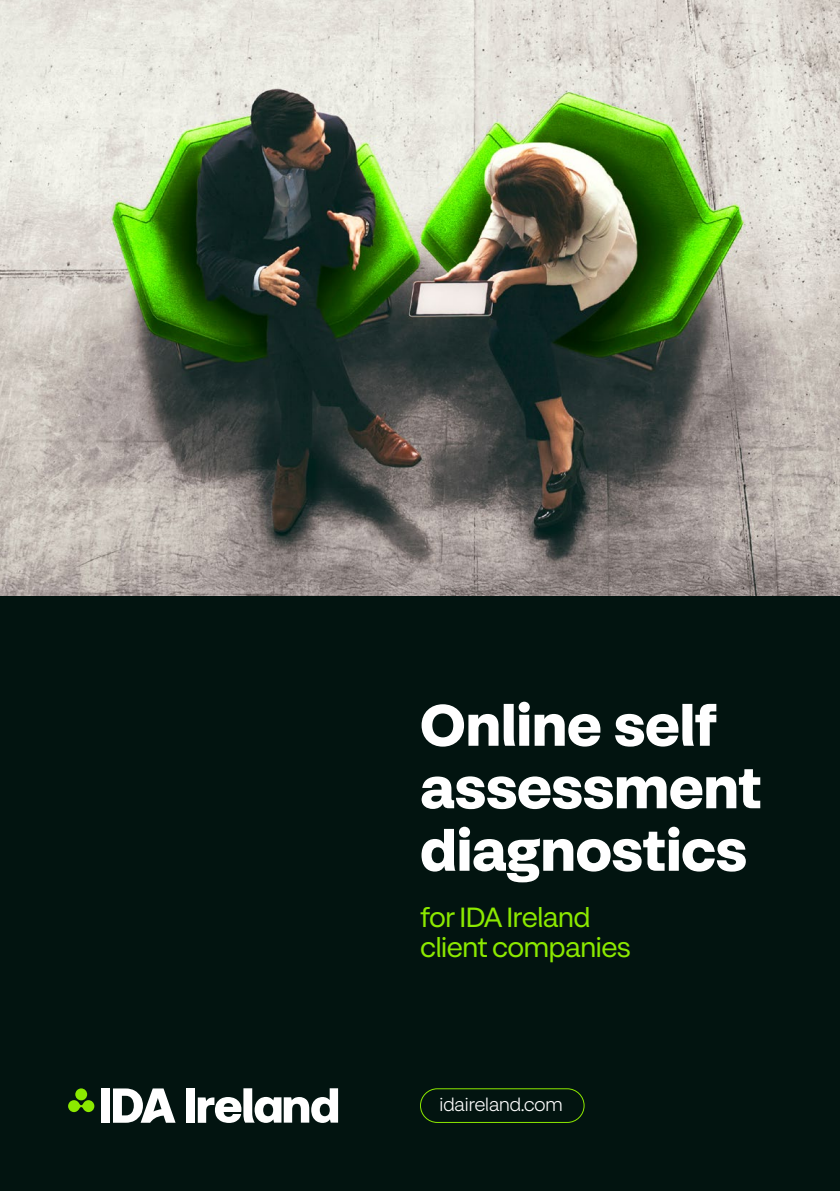
<style>
.page{position:relative;width:840px;height:1191px;background:#fff}
.page>*{position:absolute;margin:0;border:0;box-sizing:border-box;transform-origin:0 0}
.t1{font:700 62.4px/62.4px "Sonas Sans";letter-spacing:.005em;color:#fff}
.t2{font:29.8px/29.8px "Sonas Sans";letter-spacing:-.005em;color:#8ce900}
.t3{font:300 20px "Sonas Sans";color:#fff}
</style>
<div class="page">
<div style="left:0;top:0;width:839px;height:1191px;background:#021410"></div>
<div style="left:101px;top:1088px;width:9px;height:34px;background:#fff"></div>
<div style="left:186px;top:1088px;width:9px;height:34px;background:#fff"></div>
<svg style="left:198px;top:1088px;width:140px;height:35px"></svg>
<svg style="left:113px;top:1088px;width:62px;height:34px"></svg>
<div style="left:75px;top:1088px;width:12px;height:12px;background:#8ce900;border-radius:50%"></div>
<svg style="left:68px;top:1100px;width:26px;height:12px"></svg>
<img style="left:0;top:0;width:839px;height:595px">
<div style="left:420px;top:1088px;width:164px;height:35px;border:1px solid #8ce900;border-radius:17px"></div>
<p class="t1" style="left:420px;top:692px;width:342px">Online self assessment diagnostics</p>
<p class="t2" style="left:420px;top:901px;width:212px">for IDA Ireland client companies</p>
<p class="t3" style="left:439px;top:1093px;width:125px">idaireland.com</p>
</div>
